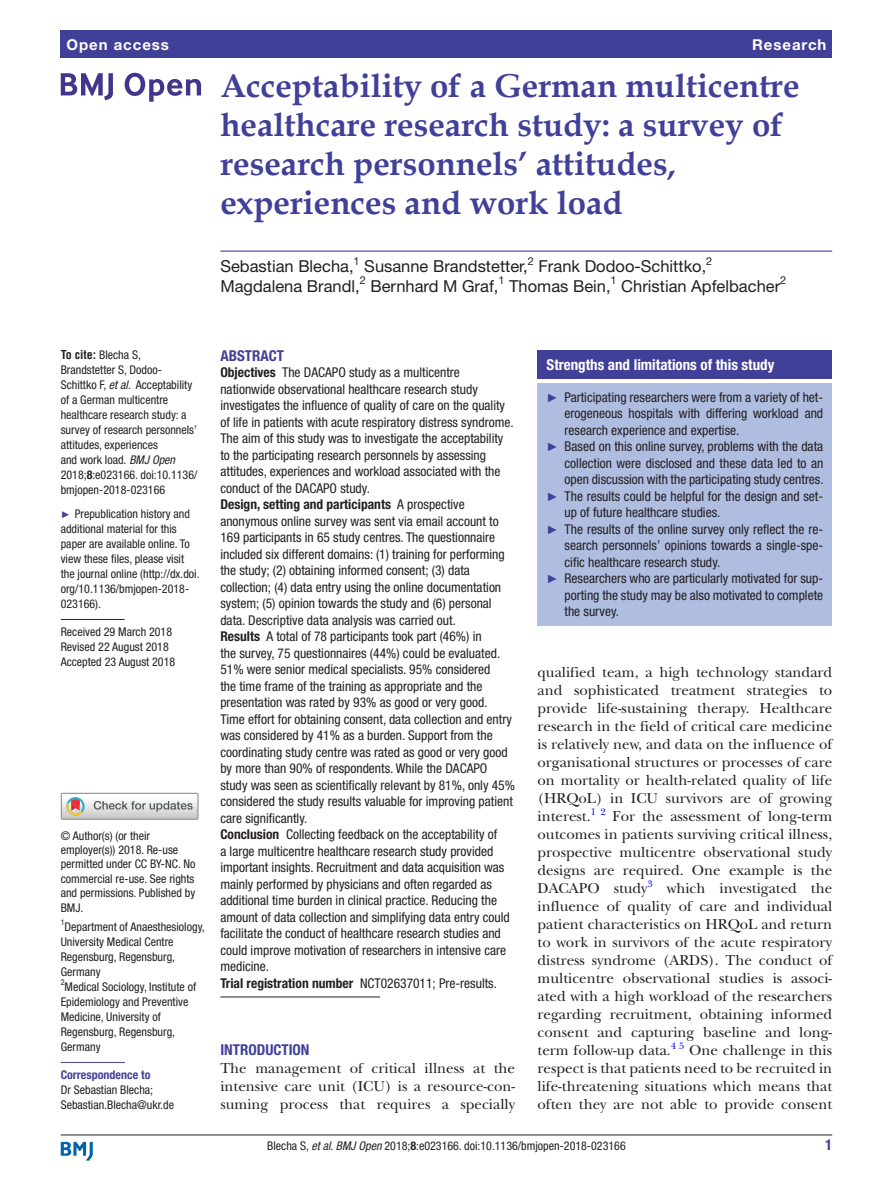
<style>
.page{position:relative;width:893px;height:1191px;background:#fff}
.page>*{position:absolute;margin:0;border:0;box-sizing:border-box;transform-origin:0 0}
.t1{font:700 33px/39px "Book Antiqua";color:#414099}
.t2{font:16.5px "Helvetica Neue LT Std";color:#231f20}
.t3{font:15px/18px "New Baskerville";color:#231f20;text-align:justify}
.t4{font:700 condensed 15px "Helvetica Neue LT Std";color:#fff}
.t5{font:700 condensed 15px "Helvetica Neue LT Std";color:#414099}
.t6{font:700 15px "Helvetica Neue LT Std";letter-spacing:.065em;color:#fff}
.t7{font:condensed 13.5px/16.5px "Helvetica Neue LT Std";color:#231f20}
.t8{font:condensed 12px/15px "Helvetica Neue LT Std";color:#231f20}
.t9{font:700 condensed 12px "Helvetica Neue LT Std";color:#414099}
.t10{font:10.95px "Helvetica Neue LT Std";color:#231f20}
.t11{font:9.9px "New Baskerville";color:#00f}
.t12{font:condensed 7.95px "Helvetica Neue LT Std";color:#231f20}
.s1{font-family:"Helvetica LT Std";font-weight:700}
.s2{font-style:italic}
.s3{font-weight:700}
.s4{font-family:"Arial";font-stretch:normal;font-size:9.75px;color:#414099}
.s5{font-family:"Arial";font-stretch:normal;font-size:12px;color:#414099}
</style>
<div class="page">
<hr style="left:61px;top:1134px;width:771px;height:1px;background:#231f20">
<svg style="left:61px;top:1141px;width:32px;height:19px"></svg>
<div style="left:61px;top:31px;width:771px;height:27px;background:#414099"></div>
<hr style="left:220px;top:250px;width:612px;height:2px;background:#414099">
<hr style="left:61px;top:619px;width:64px;height:1px;background:#231f20">
<hr style="left:61px;top:1062px;width:64px;height:1px;background:#414099">
<svg style="left:61px;top:73px;width:52px;height:27px"></svg>
<svg style="left:125px;top:73px;width:76px;height:29px"></svg>
<div style="left:61px;top:792px;width:138px;height:27px;border:1px solid #969090"></div>
<svg style="left:61px;top:793px;width:137px;height:26px"></svg>
<hr style="left:220px;top:996px;width:160px;height:1px;background:#231f20">
<div style="left:538px;top:350px;width:294px;height:29px;background:#414099"></div>
<div style="left:538px;top:383px;width:294px;height:242px;background:#afbde1"></div>
<p class="t6" style="left:66px;top:35px;width:104px">Open access</p>
<p class="t6" style="left:752px;top:35px;width:76px">Research</p>
<h1 class="t1" style="left:220px;top:66px;width:581px">Acceptability of a German multicentre healthcare research study: a survey of research personnels’ attitudes, experiences and work load</h1>
<p class="t2" style="left:220px;top:257px;width:135px">Sebastian Blecha,</p>
<p class="t10" style="left:354px;top:254px;width:8px">1</p>
<p class="t2" style="left:364px;top:257px;width:165px">Susanne Brandstetter,</p>
<p class="t10" style="left:528px;top:254px;width:8px">2</p>
<p class="t2" style="left:538px;top:257px;width:169px">Frank Dodoo-Schittko,</p>
<p class="t10" style="left:706px;top:254px;width:8px">2</p>
<p class="t2" style="left:220px;top:276px;width:141px">Magdalena Brandl,</p>
<p class="t10" style="left:360px;top:274px;width:8px">2</p>
<p class="t2" style="left:370px;top:276px;width:130px">Bernhard M Graf,</p>
<p class="t10" style="left:498px;top:274px;width:8px">1</p>
<p class="t2" style="left:509px;top:276px;width:103px">Thomas Bein,</p>
<p class="t10" style="left:611px;top:274px;width:8px">1</p>
<p class="t2" style="left:621px;top:276px;width:160px">Christian Apfelbacher</p>
<p class="t10" style="left:780px;top:274px;width:8px">2</p>
<p class="t8" style="left:61px;top:347px;width:138px"><span class="s1">To cite:</span> Blecha S,<br>Brandstetter S, Dodoo-<br>Schittko F, <span class="s2">et al</span>. Acceptability of a German multicentre healthcare research study: a survey of research personnels’ attitudes, experiences<br>and work load. <span class="s2">BMJ Open<br></span>2018;<span class="s3">8</span>:e023166. doi:10.1136/ bmjopen-2018-023166</p>
<p class="t8" style="left:61px;top:506px;width:140px"><span class="s4">►</span> Prepublication history and additional material for this paper are available online. To view these files, please visit the journal online (http://dx.doi. org/10.1136/bmjopen-2018-<br>023166).</p>
<p class="t8" style="left:61px;top:624px;width:116px">Received 29 March 2018<br>Revised 22 August 2018<br>Accepted 23 August 2018</p>
<p class="t8" style="left:61px;top:828px;width:136px;line-height:14.4px">© Author(s) (or their employer(s)) 2018. Re-use permitted under CC BY-NC. No commercial re-use. See rights and permissions. Published by<br>BMJ.</p>
<p class="t12" style="left:61px;top:918px;width:5px">1</p>
<p class="t8" style="left:61px;top:919px;width:146px;text-indent:4px">Department of Anaesthesiology,<br>University Medical Centre<br>Regensburg, Regensburg,<br>Germany</p>
<p class="t12" style="left:61px;top:978px;width:5px">2</p>
<p class="t8" style="left:61px;top:979px;width:137px;text-indent:4px">Medical Sociology, Institute of<br>Epidemiology and Preventive<br>Medicine, University of<br>Regensburg, Regensburg,<br>Germany</p>
<p class="t9" style="left:61px;top:1067px;width:91px">Correspondence to</p>
<p class="t8" style="left:61px;top:1082px;width:115px">Dr Sebastian Blecha;<br>Sebastian.Blecha@ukr.de</p>
<p class="t5" style="left:220px;top:346px;width:65px">Abstract</p>
<p class="t7" style="left:220px;top:364px;width:296px"><span class="s3">Objectives</span> The DACAPO study as a multicentre nationwide observational healthcare research study investigates the influence of quality of care on the quality of life in patients with acute respiratory distress syndrome.<br>The aim of this study was to investigate the acceptability to the participating research personnels by assessing attitudes, experiences and workload associated with the conduct of the DACAPO study.<br><span class="s3">Design, setting and participants</span> A prospective anonymous online survey was sent via email account to 169 participants in 65 study centres. The questionnaire included six different domains: (1) training for performing the study; (2) obtaining informed consent; (3) data collection; (4) data entry using the online documentation system; (5) opinion towards the study and (6) personal data. Descriptive data analysis was carried out.<br><span class="s3">Results</span> A total of 78 participants took part (46%) in<br>the survey, 75 questionnaires (44%) could be evaluated.<br>51% were senior medical specialists. 95% considered<br>the time frame of the training as appropriate and the presentation was rated by 93% as good or very good.<br>Time effort for obtaining consent, data collection and entry was considered by 41% as a burden. Support from the coordinating study centre was rated as good or very good by more than 90% of respondents. While the DACAPO study was seen as scientifically relevant by 81%, only 45% considered the study results valuable for improving patient care significantly.<br><span class="s3">Conclusion</span> Collecting feedback on the acceptability of<br>a large multicentre healthcare research study provided important insights. Recruitment and data acquisition was mainly performed by physicians and often regarded as additional time burden in clinical practice. Reducing the amount of data collection and simplifying data entry could facilitate the conduct of healthcare research studies and could improve motivation of researchers in intensive care medicine.<br><span class="s3">Trial registration number</span> NCT02637011; Pre-results.</p>
<p class="t5" style="left:220px;top:1041px;width:91px">Introduction</p>
<p class="t3" style="left:220px;top:1059px;width:296px">The management of critical illness at the intensive care unit (ICU) is a resource-con&shy;suming process that requires a specially</p>
<p class="t4" style="left:547px;top:355px;width:229px">Strengths and limitations of this study</p>
<p class="t7" style="left:547px;top:388px;width:278px"><span class="s5">►</span> Participating researchers were from a variety of het-</p>
<p class="t7" style="left:565px;top:405px;width:260px">erogeneous hospitals with differing workload and</p>
<p class="t7" style="left:565px;top:421px;width:176px">research experience and expertise.</p>
<p class="t7" style="left:547px;top:438px;width:278px"><span class="s5">►</span> Based on this online survey, problems with the data</p>
<p class="t7" style="left:565px;top:454px;width:260px">collection were disclosed and these data led to an</p>
<p class="t7" style="left:565px;top:471px;width:261px">open discussion with the participating study centres.</p>
<p class="t7" style="left:547px;top:487px;width:278px"><span class="s5">►</span> The results could be helpful for the design and set-</p>
<p class="t7" style="left:565px;top:504px;width:157px">up of future healthcare studies.</p>
<p class="t7" style="left:547px;top:520px;width:278px"><span class="s5">►</span> The results of the online survey only reflect the re-</p>
<p class="t7" style="left:565px;top:537px;width:260px">search personnels’ opinions towards a single-spe-</p>
<p class="t7" style="left:565px;top:553px;width:157px">cific healthcare research study.</p>
<p class="t7" style="left:547px;top:570px;width:278px"><span class="s5">►</span> Researchers who are particularly motivated for sup-</p>
<p class="t7" style="left:565px;top:586px;width:260px">porting the study may be also motivated to complete</p>
<p class="t7" style="left:565px;top:603px;width:56px">the survey.</p>
<p class="t3" style="left:538px;top:663px;width:296px">qualified team, a high technology standard and sophisticated treatment strategies to provide life-sustaining therapy. Healthcare research in the field of critical care medicine is relatively new, and data on the influence of organisational structures or processes of care on mortality or health-related quality of life (HRQoL) in ICU survivors are of growing interest.<sup>1</sup> <sup>2</sup></p>
<p class="t3" style="left:538px;top:807px;width:296px;text-indent:75px">For the assessment of long-term outcomes in patients surviving critical illness, prospective multicentre observational study designs are required. One example is the DACAPO study</p>
<p class="t11" style="left:648px;top:877px;width:7px">3</p>
<p class="t3" style="left:538px;top:879px;width:296px;text-indent:129px">which investigated the influence of quality of care and individual patient characteristics on HRQoL and return to work in survivors of the acute respiratory distress syndrome (ARDS). The conduct of multicentre observational studies is associ&shy;ated with a high workload of the researchers regarding recruitment, obtaining informed consent and capturing baseline and long&shy;term follow-up data.<sup>4</sup> <sup>5</sup> One challenge in this respect is that patients need to be recruited in life-threatening situations which means that often they are not able to provide consent</p>
<p class="t8" style="left:267px;top:1137px;width:360px">Blecha S, <span class="s2">et al</span>. <span class="s2">BMJ Open</span> 2018;<span class="s3">8</span>:e023166. doi:10.1136/bmjopen-2018-023166</p>
<p class="t5" style="left:825px;top:1135px;width:9px">1</p>
</div>
